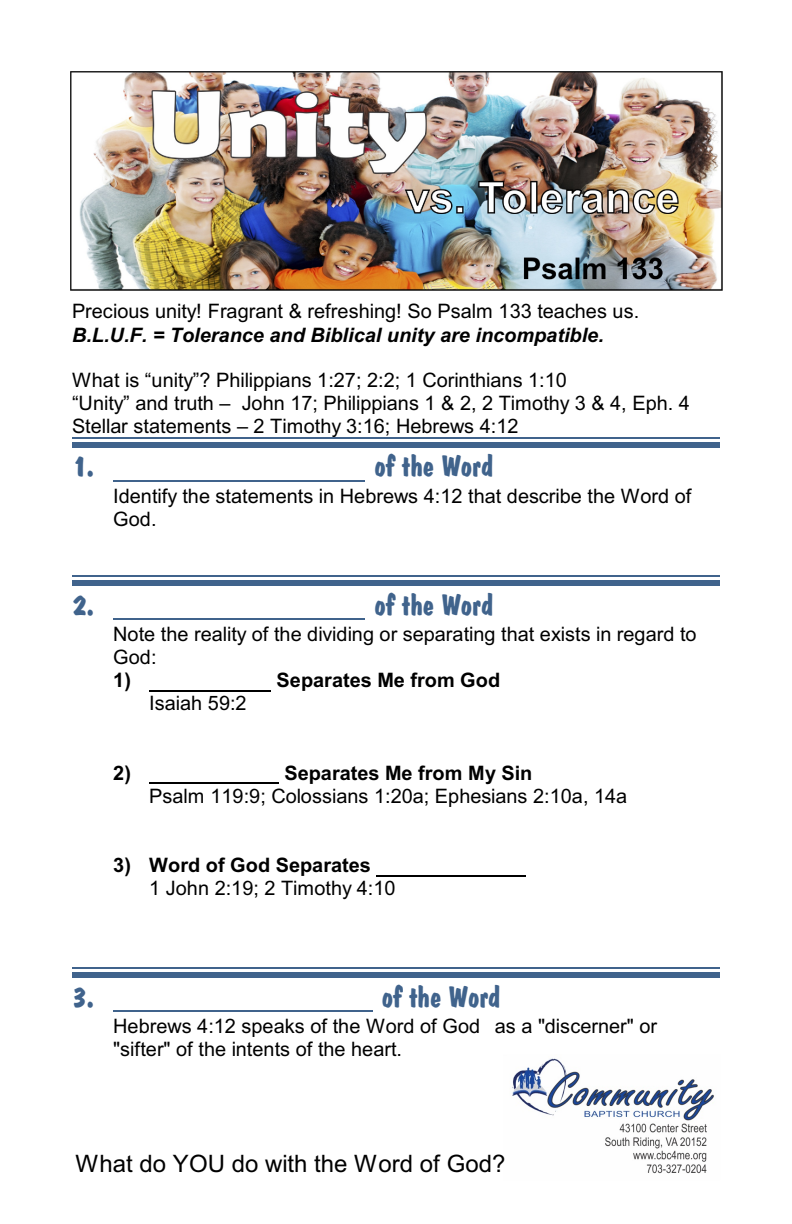
<style>
.page{position:relative;width:792px;height:1224px;background:#fff}
.page>*{position:absolute;margin:0;border:0;box-sizing:border-box;transform-origin:0 0}
.t1{font:30px "Dom Bold BT";color:#40638c}
.t2{font:24px "Arial";color:#000}
.t3{font:20px/22.8px "Arial";color:#000}
.t4{font:700 20px "Arial";color:#000}
.t5{font:italic 700 20px "Arial";color:#000}
</style>
<div class="page">
<img style="left:70px;top:72px;width:653px;height:218px">
<img style="left:512px;top:1058px;width:202px;height:116px">
<hr style="left:113px;top:480px;width:252px;height:2px;background:#40638c">
<hr style="left:113px;top:619px;width:252px;height:1px;background:#40638c">
<hr style="left:149px;top:691px;width:122px;height:1px;background:#000">
<hr style="left:149px;top:783px;width:130px;height:1px;background:#000">
<hr style="left:377px;top:875px;width:149px;height:1px;background:#000">
<hr style="left:113px;top:1011px;width:259px;height:1px;background:#40638c">
<hr style="left:72px;top:437px;width:648px;height:2px;background:#40638c">
<div style="left:72px;top:443px;width:648px;height:5px;background:#40638c"></div>
<hr style="left:72px;top:575px;width:648px;height:2px;background:#40638c">
<div style="left:72px;top:581px;width:648px;height:5px;background:#40638c"></div>
<hr style="left:72px;top:967px;width:648px;height:2px;background:#40638c">
<div style="left:72px;top:973px;width:648px;height:5px;background:#40638c"></div>
<p class="t3" style="left:72px;top:302px;width:569px">Precious unity! Fragrant &amp; refreshing! So Psalm 133 teaches us.</p>
<p class="t5" style="left:72px;top:327px;width:533px">B.L.U.F. = Tolerance and Biblical unity are incompatible.</p>
<p class="t3" style="left:72px;top:371px;width:619px">What is “unity”? Philippians 1:27; 2:2; 1 Corinthians 1:10<br>“Unity” and truth – John 17; Philippians 1 &amp; 2, 2 Timothy 3 &amp; 4, Eph. 4<br>Stellar statements – 2 Timothy 3:16; Hebrews 4:12</p>
<h1 class="t1" style="left:72px;top:454px;width:24px">1.</h1>
<h1 class="t1" style="left:375px;top:454px;width:120px">of the Word</h1>
<p class="t3" style="left:113px;top:486px;width:580px">Identify the statements in Hebrews 4:12 that describe the Word of<br>God.</p>
<h1 class="t1" style="left:72px;top:592px;width:24px">2.</h1>
<h1 class="t1" style="left:375px;top:592px;width:120px">of the Word</h1>
<p class="t3" style="left:113px;top:624px;width:585px">Note the reality of the dividing or separating that exists in regard to<br>God:</p>
<p class="t4" style="left:113px;top:673px;width:19px">1)</p>
<p class="t4" style="left:277px;top:673px;width:225px">Separates Me from God</p>
<p class="t3" style="left:149px;top:694px;width:99px">Isaiah 59:2</p>
<p class="t4" style="left:113px;top:765px;width:19px">2)</p>
<p class="t4" style="left:284px;top:765px;width:250px">Separates Me from My Sin</p>
<p class="t3" style="left:149px;top:786px;width:480px">Psalm 119:9; Colossians 1:20a; Ephesians 2:10a, 14a</p>
<p class="t4" style="left:113px;top:857px;width:259px">3) Word of God Separates</p>
<p class="t3" style="left:149px;top:878px;width:248px">1 John 2:19; 2 Timothy 4:10</p>
<h1 class="t1" style="left:72px;top:984px;width:24px">3.</h1>
<h1 class="t1" style="left:382px;top:984px;width:120px">of the Word</h1>
<p class="t3" style="left:113px;top:1016px;width:545px">Hebrews 4:12 speaks of the Word of God as a "discerner" or "sifter" of the intents of the heart.</p>
<p class="t2" style="left:76px;top:1154px;width:432px">What do YOU do with the Word of God?</p>
</div>
